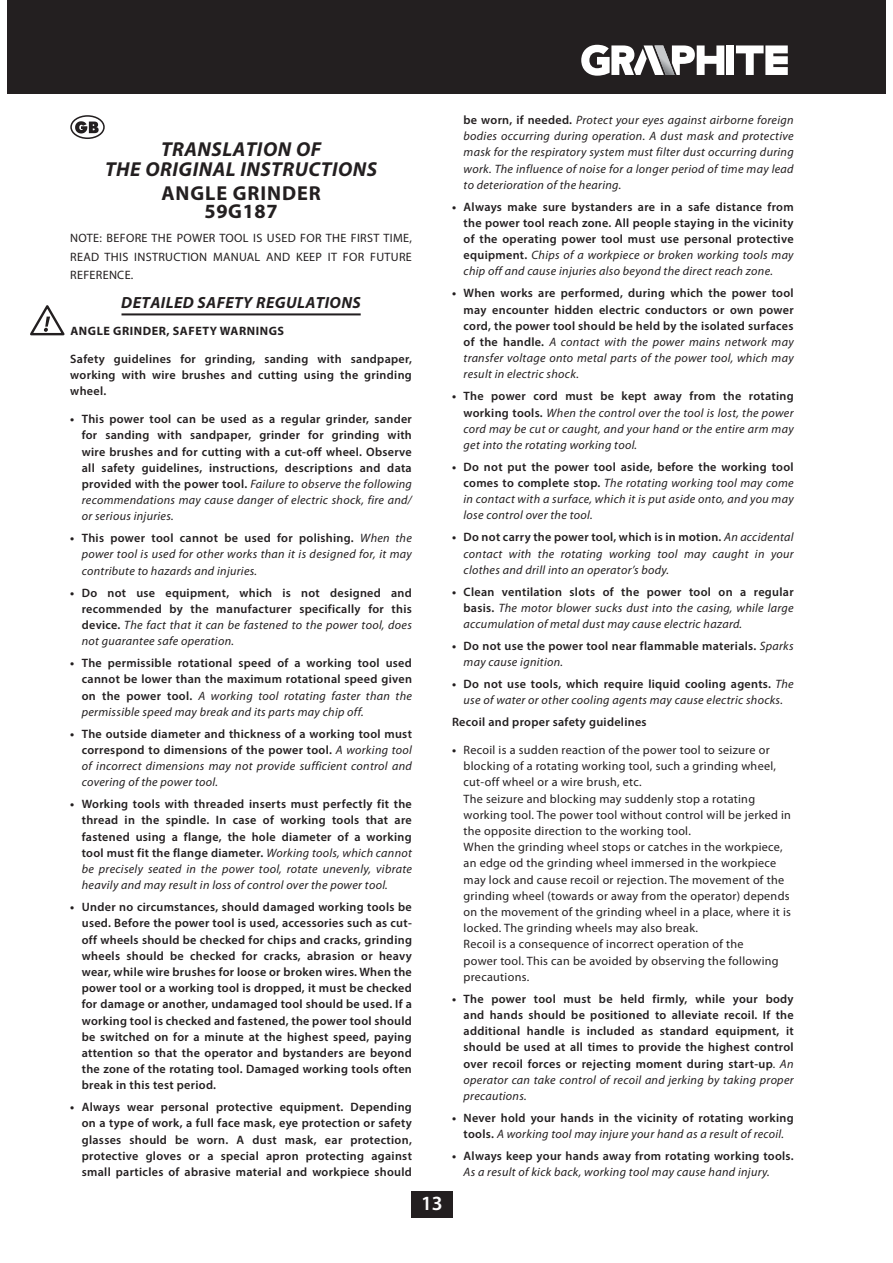
<style>
.page{position:relative;width:893px;height:1263px;background:#fff}
.page>*{position:absolute;margin:0;border:0;box-sizing:border-box;transform-origin:0 0}
.t1{font:italic 700 20.25px/20.2px "Myriad Pro";letter-spacing:.025em;color:#231f20;text-align:center}
.t2{font:700 20.25px/18.1px "Myriad Pro";letter-spacing:.045em;color:#231f20;text-align:center}
.t3{font:600 20.25px "Myriad Pro";color:#fff}
.t4{font:italic 700 16.2px "Myriad Pro";letter-spacing:.025em;color:#231f20}
.t5{font:600 12.15px/16.2px "Myriad Pro";letter-spacing:.025em;color:#231f20;text-align:justify}
.t6{font:italic 12.15px/16.2px "Myriad Pro";letter-spacing:.025em;color:#231f20;text-align:justify}
.t7{font:12.15px/16.2px "Myriad Pro";letter-spacing:.025em;color:#231f20;text-align:justify}
.t8{font:700 12.15px "Myriad Pro";letter-spacing:.045em;color:#231f20}
.s1{font-weight:700}
.s2{font-weight:400;font-style:italic}
.s3{font-weight:700;font-style:normal}
.s4{font-weight:600;font-style:normal}
</style>
<div class="page">
<div style="left:411px;top:1191px;width:42px;height:26px;background:#231f20"></div>
<div style="left:7px;top:0;width:878px;height:93px;background:#231f20"></div>
<svg style="left:736px;top:45px;width:52px;height:30px"></svg>
<div style="left:726px;top:45px;width:8px;height:30px;background:#fff"></div>
<svg style="left:581px;top:45px;width:143px;height:31px"></svg>
<hr style="left:121px;top:313px;width:240px;height:2px;background:#231f20">
<svg style="left:71px;top:116px;width:33px;height:22px"></svg>
<div style="left:70px;top:115px;width:35px;height:24px;border:2px solid #231f20;border-radius:50%"></div>
<svg style="left:75px;top:121px;width:24px;height:12px"></svg>
<svg style="left:30px;top:305px;width:35px;height:30px"></svg>
<h1 class="t1" style="left:105px;top:139px;width:274px">TRANSLATION OF<br>THE ORIGINAL INSTRUCTIONS</h1>
<h1 class="t2" style="left:161px;top:186px;width:161px">ANGLE GRINDER<br>59G187</h1>
<p class="t7" style="left:70px;top:230px;width:343px;line-height:18.1px">NOTE: BEFORE THE POWER TOOL IS USED FOR THE FIRST TIME, READ THIS INSTRUCTION MANUAL AND KEEP IT FOR FUTURE REFERENCE.</p>
<h2 class="t4" style="left:121px;top:293px;width:241px">DETAILED SAFETY REGULATIONS</h2>
<p class="t8" style="left:70px;top:327px;width:215px">ANGLE GRINDER, SAFETY WARNINGS</p>
<p class="t5" style="left:70px;top:352px;width:343px">Safety guidelines for grinding, sanding with sandpaper, working with wire brushes and cutting using the grinding wheel.</p>
<p class="t5" style="left:82px;top:412px;width:332px;text-indent:-11px"><span class="s1">•</span> This power tool can be used as a regular grinder, sander for sanding with sandpaper, grinder for grinding with wire brushes and for cutting with a cut-off wheel. Observe all safety guidelines, instructions, descriptions and data provided with the power tool. <span class="s2">Failure to observe the following recommendations may cause danger of electric shock, fire and/ or serious injuries.</span></p>
<p class="t6" style="left:82px;top:531px;width:332px;text-indent:-11px"><span class="s3">•</span> <span class="s4">This power tool cannot be used for polishing.</span> When the power tool is used for other works than it is designed for, it may contribute to hazards and injuries.</p>
<p class="t5" style="left:82px;top:585px;width:332px;text-indent:-11px"><span class="s1">•</span> Do not use equipment, which is not designed and recommended by the manufacturer specifically for this device. <span class="s2">The fact that it can be fastened to the power tool, does not guarantee safe operation.</span></p>
<p class="t5" style="left:82px;top:656px;width:332px;text-indent:-11px"><span class="s1">•</span> The permissible rotational speed of a working tool used cannot be lower than the maximum rotational speed given on the power tool. <span class="s2">A working tool rotating faster than the permissible speed may break and its parts may chip off.</span></p>
<p class="t6" style="left:82px;top:726px;width:332px;text-indent:-11px"><span class="s3">•</span> <span class="s4">The outside diameter and thickness of a working tool must correspond to dimensions of the power tool.</span> A working tool of incorrect dimensions may not provide sufficient control and covering of the power tool.</p>
<p class="t5" style="left:82px;top:797px;width:332px;text-indent:-11px"><span class="s1">•</span> Working tools with threaded inserts must perfectly fit the thread in the spindle. In case of working tools that are fastened using a flange, the hole diameter of a working tool must fit the flange diameter. <span class="s2">Working tools, which cannot be precisely seated in the power tool, rotate unevenly, vibrate heavily and may result in loss of control over the power tool.</span></p>
<p class="t5" style="left:82px;top:900px;width:332px;text-indent:-11px"><span class="s1">•</span> Under no circumstances, should damaged working tools be used. Before the power tool is used, accessories such as cut&shy;off wheels should be checked for chips and cracks, grinding wheels should be checked for cracks, abrasion or heavy wear, while wire brushes for loose or broken wires. When the power tool or a working tool is dropped, it must be checked for damage or another, undamaged tool should be used. If a working tool is checked and fastened, the power tool should be switched on for a minute at the highest speed, paying attention so that the operator and bystanders are beyond the zone of the rotating tool. Damaged working tools often break in this test period.</p>
<p class="t5" style="left:82px;top:1100px;width:332px;text-indent:-11px"><span class="s1">•</span> Always wear personal protective equipment. Depending on a type of work, a full face mask, eye protection or safety glasses should be worn. A dust mask, ear protection, protective gloves or a special apron protecting against small particles of abrasive material and workpiece should</p>
<h1 class="t3" style="left:421px;top:1196px;width:23px">13</h1>
<p class="t6" style="left:463px;top:113px;width:332px"><span class="s4">be worn, if needed.</span> Protect your eyes against airborne foreign bodies occurring during operation. A dust mask and protective mask for the respiratory system must filter dust occurring during work. The influence of noise for a longer period of time may lead to deterioration of the hearing.</p>
<p class="t5" style="left:463px;top:199px;width:332px;text-indent:-11px"><span class="s1">•</span> Always make sure bystanders are in a safe distance from the power tool reach zone. All people staying in the vicinity of the operating power tool must use personal protective equipment. <span class="s2">Chips of a workpiece or broken working tools may chip off and cause injuries also beyond the direct reach zone.</span></p>
<p class="t5" style="left:463px;top:286px;width:332px;text-indent:-11px"><span class="s1">•</span> When works are performed, during which the power tool may encounter hidden electric conductors or own power cord, the power tool should be held by the isolated surfaces of the handle. <span class="s2">A contact with the power mains network may transfer voltage onto metal parts of the power tool, which may result in electric shock.</span></p>
<p class="t6" style="left:463px;top:389px;width:332px;text-indent:-11px"><span class="s3">•</span> <span class="s4">The power cord must be kept away from the rotating working tools.</span> When the control over the tool is lost, the power cord may be cut or caught, and your hand or the entire arm may get into the rotating working tool.</p>
<p class="t6" style="left:463px;top:459px;width:332px;text-indent:-11px"><span class="s3">•</span> <span class="s4">Do not put the power tool aside, before the working tool comes to complete stop.</span> The rotating working tool may come in contact with a surface, which it is put aside onto, and you may lose control over the tool.</p>
<p class="t6" style="left:463px;top:530px;width:332px;text-indent:-11px"><span class="s3">•</span> <span class="s4">Do not carry the power tool, which is in motion.</span> An accidental contact with the rotating working tool may caught in your clothes and drill into an operator’s body.</p>
<p class="t6" style="left:463px;top:584px;width:332px;text-indent:-11px"><span class="s3">•</span> <span class="s4">Clean ventilation slots of the power tool on a regular basis.</span> The motor blower sucks dust into the casing, while large accumulation of metal dust may cause electric hazard.</p>
<p class="t5" style="left:463px;top:639px;width:332px;text-indent:-11px"><span class="s1">•</span> Do not use the power tool near flammable materials. <span class="s2">Sparks may cause ignition.</span></p>
<p class="t6" style="left:452px;top:677px;width:343px;text-align:center"><span class="s3">•</span> <span class="s4">Do not use tools, which require liquid cooling agents.</span> The use of water or other cooling agents may cause electric shocks.</p>
<p class="t5" style="left:452px;top:715px;width:196px">Recoil and proper safety guidelines</p>
<p class="t7" style="left:463px;top:743px;width:329px;text-align:left;text-indent:-11px"><span class="s1">•</span> Recoil is a sudden reaction of the power tool to seizure or blocking of a rotating working tool, such a grinding wheel, cut-off wheel or a wire brush, etc.<br>The seizure and blocking may suddenly stop a rotating working tool. The power tool without control will be jerked in the opposite direction to the working tool.<br>When the grinding wheel stops or catches in the workpiece, an edge od the grinding wheel immersed in the workpiece may lock and cause recoil or rejection. The movement of the grinding wheel (towards or away from the operator) depends on the movement of the grinding wheel in a place, where it is locked. The grinding wheels may also break.<br>Recoil is a consequence of incorrect operation of the<br>power tool. This can be avoided by observing the following precautions.</p>
<p class="t5" style="left:463px;top:991px;width:332px;text-indent:-11px"><span class="s1">•</span> The power tool must be held firmly, while your body and hands should be positioned to alleviate recoil. If the additional handle is included as standard equipment, it should be used at all times to provide the highest control over recoil forces or rejecting moment during start-up<span class="s2">. An operator can take control of recoil and jerking by taking proper precautions.</span></p>
<p class="t5" style="left:452px;top:1111px;width:343px;text-align:center"><span class="s1">•</span> Never hold your hands in the vicinity of rotating working tools. <span class="s2">A working tool may injure your hand as a result of recoil.</span></p>
<p class="t6" style="left:463px;top:1149px;width:332px;text-indent:-11px"><span class="s3">•</span> <span class="s4">Always keep your hands away from rotating working tools.<br></span>As a result of kick back, working tool may cause hand injury.</p>
</div>
